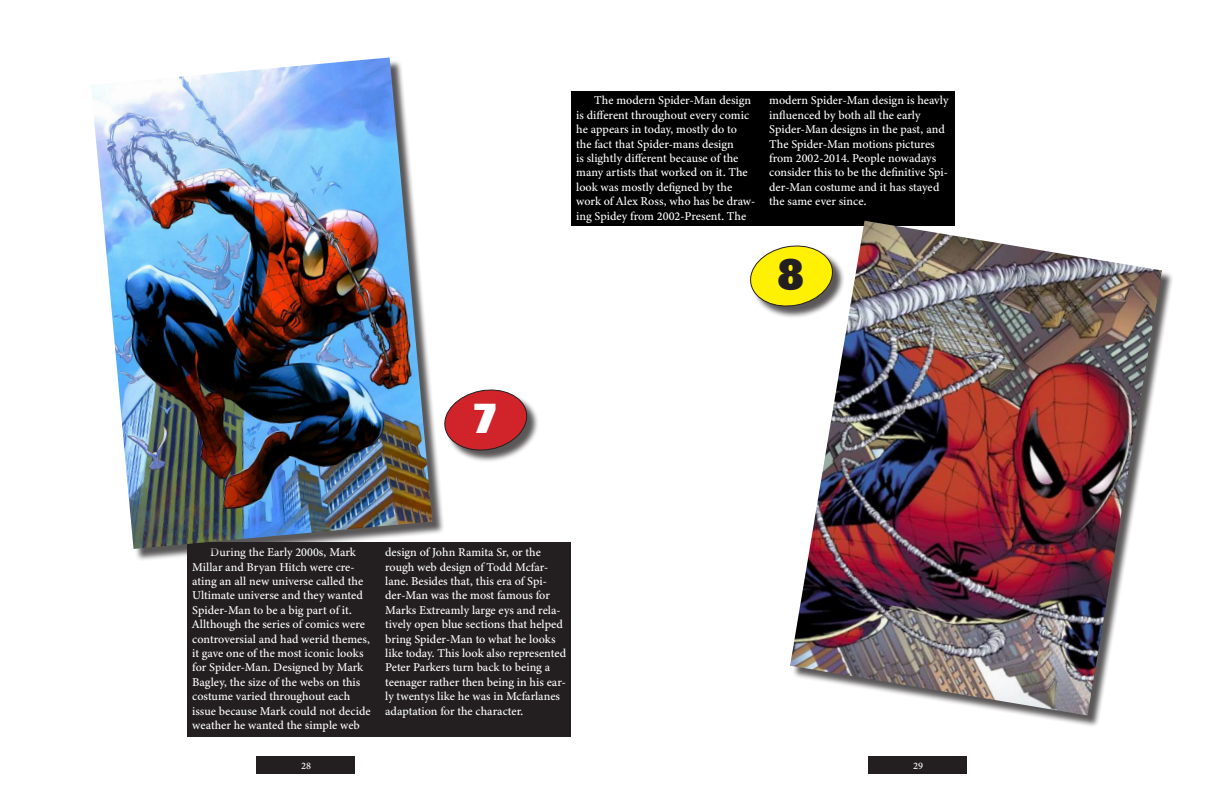
<style>
.page{position:relative;width:1224px;height:792px;background:#fff}
.page>*{position:absolute;margin:0;border:0;box-sizing:border-box;transform-origin:0 0}
.Image_Caption{font:36px "OFFICALTYRANT";color:#fff}
.Image_Caption-2{font:36px "OFFICALTYRANT";color:#231f20}
.t1{font:12px/14.4px "Minion Variable Concept";color:#fff}
.Open{font:10px "Minion Variable Concept";color:#fff}
</style>
<div class="page">
<div style="left:187px;top:543px;width:384px;height:194px;background:#231f20"></div>
<div style="left:571px;top:91px;width:384px;height:135px;background:#000"></div>
<div style="left:792px;top:223px;width:382px;height:504px;background:#231f20;opacity:.75"></div>
<img style="left:790px;top:221px;width:372px;height:494px">
<div style="left:93px;top:59px;width:351px;height:502px;background:#231f20;opacity:.75"></div>
<img style="left:91px;top:57px;width:341px;height:492px">
<div style="left:446px;top:391px;width:93px;height:72px;background:#231f20;opacity:.75"></div>
<svg style="left:442px;top:387px;width:87px;height:66px"></svg>
<div style="left:752px;top:247px;width:93px;height:72px;background:#231f20;opacity:.75"></div>
<svg style="left:750px;top:243px;width:85px;height:66px"></svg>
<div style="left:869px;top:756px;width:98px;height:18px;background:#231f20"></div>
<div style="left:257px;top:756px;width:98px;height:18px;background:#231f20"></div>
<p class="t1" style="left:576px;top:93px;width:181px;text-indent:18px">The modern Spider-Man design is different throughout every comic he appears in today, mostly do to the fact that Spider-mans design<br>is slightly different because of the many artists that worked on it. The look was mostly defigned by the work of Alex Ross, who has be draw&shy;ing Spidey from 2002-Present. The</p>
<p class="t1" style="left:769px;top:93px;width:181px">modern Spider-Man design is heavly influenced by both all the early<br>Spider-Man designs in the past, and<br>The Spider-Man motions pictures from 2002-2014. People nowadays consider this to be the definitive Spi&shy;der-Man costume and it has stayed the same ever since.</p>
<p class="Image_Caption" style="left:473px;top:394px;width:26px">7</p>
<p class="t1" style="left:192px;top:545px;width:180px;text-indent:18px">During the Early 2000s, Mark Millar and Bryan Hitch were cre&shy;ating an all new universe called the Ultimate universe and they wanted Spider-Man to be a big part of it.<br>Allthough the series of comics were controversial and had werid themes, it gave one of the most iconic looks for Spider-Man. Designed by Mark Bagley, the size of the webs on this costume varied throughout each issue because Mark could not decide weather he wanted the simple web</p>
<p class="t1" style="left:385px;top:545px;width:182px">design of John Ramita Sr, or the rough web design of Todd Mcfar&shy;lane. Besides that, this era of Spi&shy;der-Man was the most famous for Marks Extreamly large eys and rela&shy;tively open blue sections that helped bring Spider-Man to what he looks like today. This look also represented Peter Parkers turn back to being a teenager rather then being in his ear&shy;ly twentys like he was in Mcfarlanes adaptation for the character.</p>
<p class="Image_Caption-2" style="left:779px;top:250px;width:26px">8</p>
<p class="Open" style="left:301px;top:758px;width:11px">28</p>
<p class="Open" style="left:913px;top:758px;width:11px">29</p>
</div>
